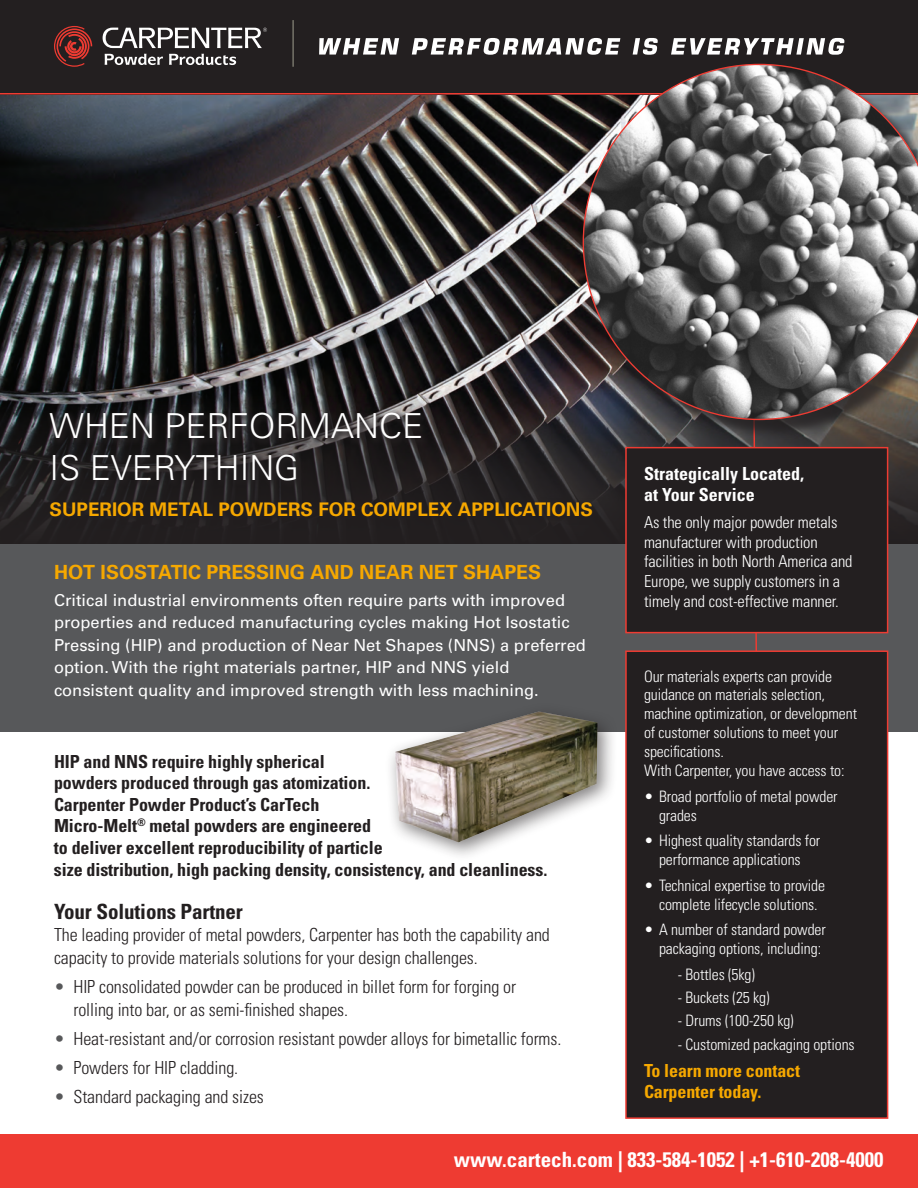
<style>
.page{position:relative;width:918px;height:1188px;background:#fff}
.page>*{position:absolute;margin:0;border:0;box-sizing:border-box;transform-origin:0 0}
.t1{font:300 34.5px/41.4px "Univers";color:#fff}
.t2{font:700 condensed 21px "Univers";color:#fff}
.t3{font:700 condensed 21px "Univers";letter-spacing:-.005em;color:#231f20}
.t4{font:700 19.5px "Univers";color:#f6a800}
.t5{font:700 18.75px "Univers";color:#f6a800}
.t6{font:300 condensed 18px/22.5px "Univers";letter-spacing:-.005em;color:#231f20}
.t7{font:700 condensed 18px/21.6px "Univers";letter-spacing:-.005em;color:#231f20}
.t8{font:700 condensed 18px/21.6px "Univers";color:#fff}
.t9{font:700 condensed 18px/21px "Univers";letter-spacing:-.005em;color:#f6a800}
.t10{font:16.5px/22.5px "Univers";color:#fff}
.t11{font:300 condensed 16.5px/19.8px "Univers";letter-spacing:-.005em;color:#fff}
.t12{font:300 condensed 15.75px/18.9px "Univers";letter-spacing:-.005em;color:#fff}
.s1{color:#57585a}
</style>
<div class="page">
<img style="left:0;top:94px;width:583px;height:299px">
<div style="left:0;top:1134px;width:918px;height:54px;background:#ee3b32"></div>
<svg style="left:0;top:393px;width:918px;height:151px;fill:#231f20"></svg>
<div style="left:0;top:0;width:918px;height:94px;background:#231f20"></div>
<div style="left:0;top:544px;width:918px;height:188px;background:#57585a"></div>
<svg style="left:752px;top:439px;width:6px;height:211px"></svg>
<div style="left:626px;top:448px;width:262px;height:185px;background:#231f20"></div>
<div style="left:625px;top:447px;width:263px;height:186px;border:2px solid #ee3b32"></div>
<div style="left:626px;top:651px;width:262px;height:467px;background:#231f20"></div>
<div style="left:625px;top:650px;width:263px;height:469px;border:2px solid #ee3b32"></div>
<hr style="left:0;top:93px;width:918px;height:1px;background:#ee3b32">
<div style="left:585px;top:66px;width:333px;height:373px;background:#231f20;opacity:.75"></div>
<svg style="left:583px;top:64px;width:335px;height:356px"></svg>
<svg style="left:54px;top:26px;width:38px;height:41px"></svg>
<svg style="left:103px;top:28px;width:164px;height:20px"></svg>
<svg style="left:105px;top:54px;width:58px;height:11px"></svg>
<svg style="left:169px;top:54px;width:67px;height:11px"></svg>
<svg style="left:319px;top:38px;width:80px;height:17px"></svg>
<svg style="left:412px;top:38px;width:208px;height:17px"></svg>
<svg style="left:633px;top:38px;width:25px;height:17px"></svg>
<svg style="left:671px;top:38px;width:173px;height:17px"></svg>
<hr style="left:293px;top:20px;width:1px;height:47px;background:#939283">
<div style="left:45px;top:408px;width:556px;height:118px;background:#231f20;opacity:.85"></div>
<div style="left:385px;top:702px;width:233px;height:159px;background:#231f20;opacity:.56"></div>
<img style="left:395px;top:711px;width:203px;height:131px">
<p class="t1" style="left:50px;top:406px;width:375px">WHEN PERFORMANCE<br>IS EVERYTHING</p>
<p class="t5" style="left:50px;top:498px;width:545px">SUPERIOR METAL POWDERS FOR COMPLEX APPLICATIONS</p>
<p class="t4" style="left:54px;top:561px;width:489px">HOT ISOSTATIC PRESSING AND NEAR NET SHAPES</p>
<p class="t10" style="left:54px;top:589px;width:533px">Critical industrial environments often require parts with improved properties and reduced manufacturing cycles making Hot Isostatic Pressing (HIP) and production of Near Net Shapes (NNS) a preferred option. With the right materials partner, HIP and NNS yield consistent quality and improved strength with less machining.</p>
<p class="t7" style="left:54px;top:750px;width:318px">HIP and NNS require highly spherical powders produced through gas atomization.</p>
<p class="t7" style="left:54px;top:794px;width:267px">Carpenter Powder Product’s CarTech</p>
<p class="t7" style="left:54px;top:815px;width:319px">Micro-Melt<sup>®</sup> metal powders are engineered</p>
<p class="t7" style="left:54px;top:837px;width:330px">to deliver excellent reproducibility of particle</p>
<p class="t7" style="left:54px;top:858px;width:495px">size distribution, high packing density, consistency, and cleanliness.</p>
<p class="t3" style="left:54px;top:898px;width:190px">Your Solutions Partner</p>
<p class="t6" style="left:54px;top:924px;width:497px">The leading provider of metal powders, Carpenter has both the capability and capacity to provide materials solutions for your design challenges.</p>
<p class="t6" style="left:74px;top:975px;width:444px;text-indent:-20px"><span class="s1">•</span> HIP consolidated powder can be produced in billet form for forging or rolling into bar, or as semi-finished shapes.</p>
<p class="t6" style="left:54px;top:1027px;width:509px"><span class="s1">•</span> Heat-resistant and/or corrosion resistant powder alloys for bimetallic forms.</p>
<p class="t6" style="left:54px;top:1056px;width:186px"><span class="s1">•</span> Powders for HIP cladding.</p>
<p class="t6" style="left:54px;top:1086px;width:211px"><span class="s1">•</span> Standard packaging and sizes</p>
<p class="t8" style="left:644px;top:462px;width:162px">Strategically Located, at Your Service</p>
<p class="t11" style="left:644px;top:512px;width:210px">As the only major powder metals manufacturer with production facilities in both North America and Europe, we supply customers in a timely and cost-effective manner.</p>
<p class="t12" style="left:644px;top:667px;width:215px">Our materials experts can provide guidance on materials selection, machine optimization, or development of customer solutions to meet your specifications.<br>With Carpenter, you have access to:</p>
<p class="t12" style="left:659px;top:787px;width:180px;text-indent:-15px">• Broad portfolio of metal powder grades</p>
<p class="t12" style="left:644px;top:831px;width:178px;text-align:center">• Highest quality standards for performance applications</p>
<p class="t12" style="left:644px;top:876px;width:183px;text-align:center">• Technical expertise to provide complete lifecycle solutions.</p>
<p class="t12" style="left:644px;top:920px;width:183px;text-align:right">• A number of standard powder packaging options, including:</p>
<p class="t12" style="left:678px;top:965px;width:79px">- Bottles (5kg)</p>
<p class="t12" style="left:678px;top:988px;width:93px">- Buckets (25 kg)</p>
<p class="t12" style="left:678px;top:1011px;width:117px">- Drums (100-250 kg)</p>
<p class="t12" style="left:678px;top:1035px;width:178px">- Customized packaging options</p>
<p class="t9" style="left:644px;top:1060px;width:158px">To learn more contact<br>Carpenter today.</p>
<p class="t2" style="left:454px;top:1146px;width:431px">www.cartech.com | 833-584-1052 | +1-610-208-4000</p>
</div>
